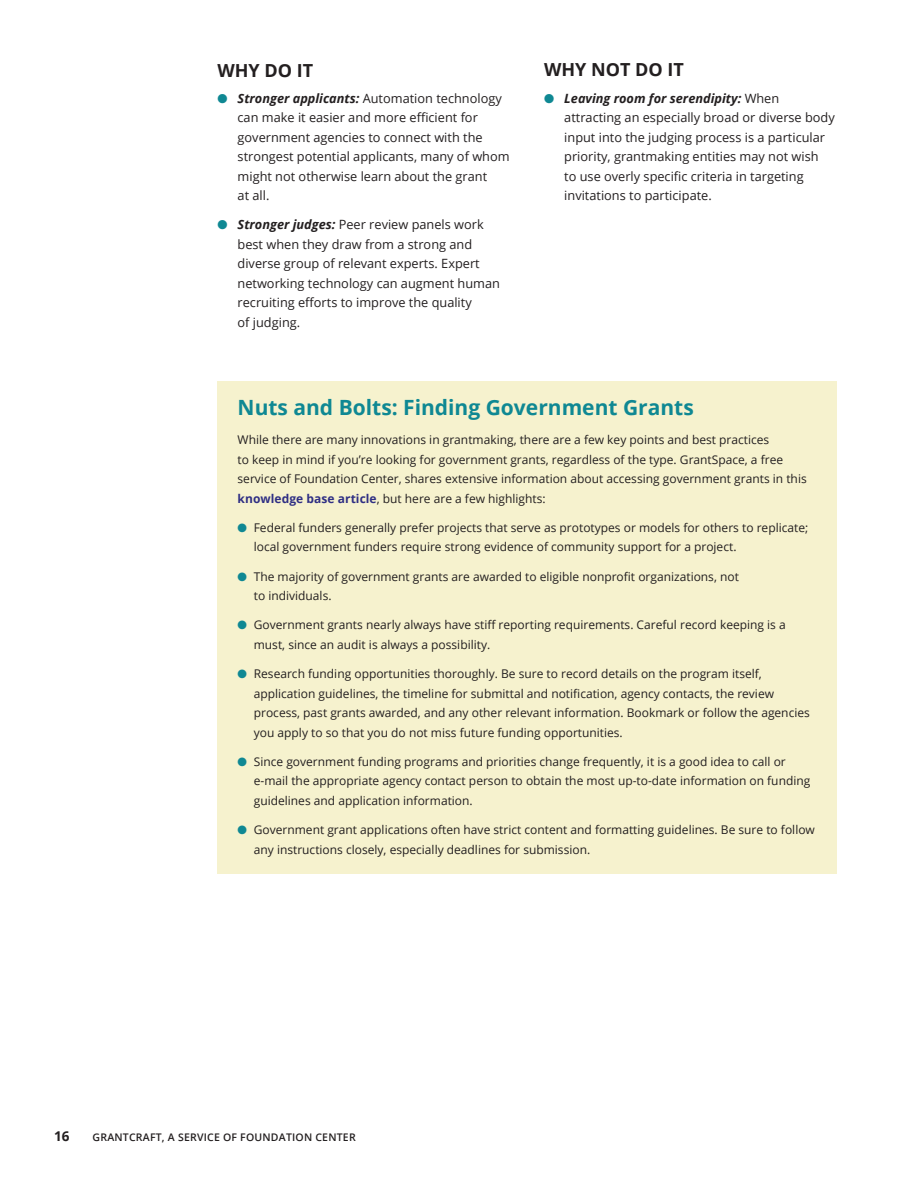
<style>
.page{position:relative;width:918px;height:1188px;background:#fff}
.page>*{position:absolute;margin:0;border:0;box-sizing:border-box;transform-origin:0 0}
.t1{font:700 21px "Open Sans";color:#0f8893}
.t2{font:700 18px "Open Sans";color:#231f20}
.t3{font:700 13.5px "Open Sans";color:#231f20}
.t4{font:12.75px/19.5px "Open Sans";color:#231f20}
.t5{font:12px/19.5px "Open Sans";color:#231f20}
.t6{font:600 10.5px "Open Sans";letter-spacing:.02em;color:#231f20}
.s1{color:#0f8893}
.s2{font-weight:700;font-style:italic}
.s3{font-weight:700;color:#2f2f84}
</style>
<div class="page">
<div style="left:217px;top:381px;width:620px;height:493px;background:#f6f2ce"></div>
<h2 class="t2" style="left:217px;top:57px;width:97px">WHY DO IT</h2>
<p class="t4" style="left:238px;top:88px;width:274px;text-indent:-20px"><span class="s1">●</span> <span class="s2">Stronger applicants:</span> Automation technology can make it easier and more efficient for government agencies to connect with the strongest potential applicants, many of whom might not otherwise learn about the grant<br>at all.</p>
<p class="t4" style="left:238px;top:215px;width:264px;text-indent:-20px"><span class="s1">●</span> <span class="s2">Stronger judges:</span> Peer review panels work best when they draw from a strong and diverse group of relevant experts. Expert networking technology can augment human recruiting efforts to improve the quality<br>of judging.</p>
<h2 class="t2" style="left:544px;top:57px;width:141px">WHY NOT DO IT</h2>
<p class="t4" style="left:564px;top:88px;width:272px;text-indent:-20px"><span class="s1">●</span> <span class="s2">Leaving room for serendipity:</span> When attracting an especially broad or diverse body input into the judging process is a particular priority, grantmaking entities may not wish<br>to use overly specific criteria in targeting invitations to participate.</p>
<h1 class="t1" style="left:238px;top:392px;width:458px">Nuts and Bolts: Finding Government Grants</h1>
<p class="t5" style="left:238px;top:430px;width:571px">While there are many innovations in grantmaking, there are a few key points and best practices<br>to keep in mind if you’re looking for government grants, regardless of the type. GrantSpace, a free service of Foundation Center, shares extensive information about accessing government grants in this <span class="s3">knowledge base article</span>, but here are a few highlights:</p>
<p class="t5" style="left:254px;top:517px;width:556px;text-indent:-16px"><span class="s1">●</span> Federal funders generally prefer projects that serve as prototypes or models for others to replicate; local government funders require strong evidence of community support for a project.</p>
<p class="t5" style="left:254px;top:566px;width:487px;text-indent:-16px"><span class="s1">●</span> The majority of government grants are awarded to eligible nonprofit organizations, not to individuals.</p>
<p class="t5" style="left:254px;top:615px;width:534px;text-indent:-16px"><span class="s1">●</span> Government grants nearly always have stiff reporting requirements. Careful record keeping is a must, since an audit is always a possibility.</p>
<p class="t5" style="left:254px;top:664px;width:558px;text-indent:-16px"><span class="s1">●</span> Research funding opportunities thoroughly. Be sure to record details on the program itself, application guidelines, the timeline for submittal and notification, agency contacts, the review process, past grants awarded, and any other relevant information. Bookmark or follow the agencies you apply to so that you do not miss future funding opportunities.</p>
<p class="t5" style="left:254px;top:751px;width:558px;text-indent:-16px"><span class="s1">●</span> Since government funding programs and priorities change frequently, it is a good idea to call or e-mail the appropriate agency contact person to obtain the most up-to-date information on funding guidelines and application information.</p>
<p class="t5" style="left:254px;top:820px;width:563px;text-indent:-16px"><span class="s1">●</span> Government grant applications often have strict content and formatting guidelines. Be sure to follow any instructions closely, especially deadlines for submission.</p>
<p class="t3" style="left:54px;top:1127px;width:17px">16</p>
<p class="t6" style="left:93px;top:1130px;width:265px">GRANTCRAFT, A SERVICE OF FOUNDATION CENTER</p>
</div>
